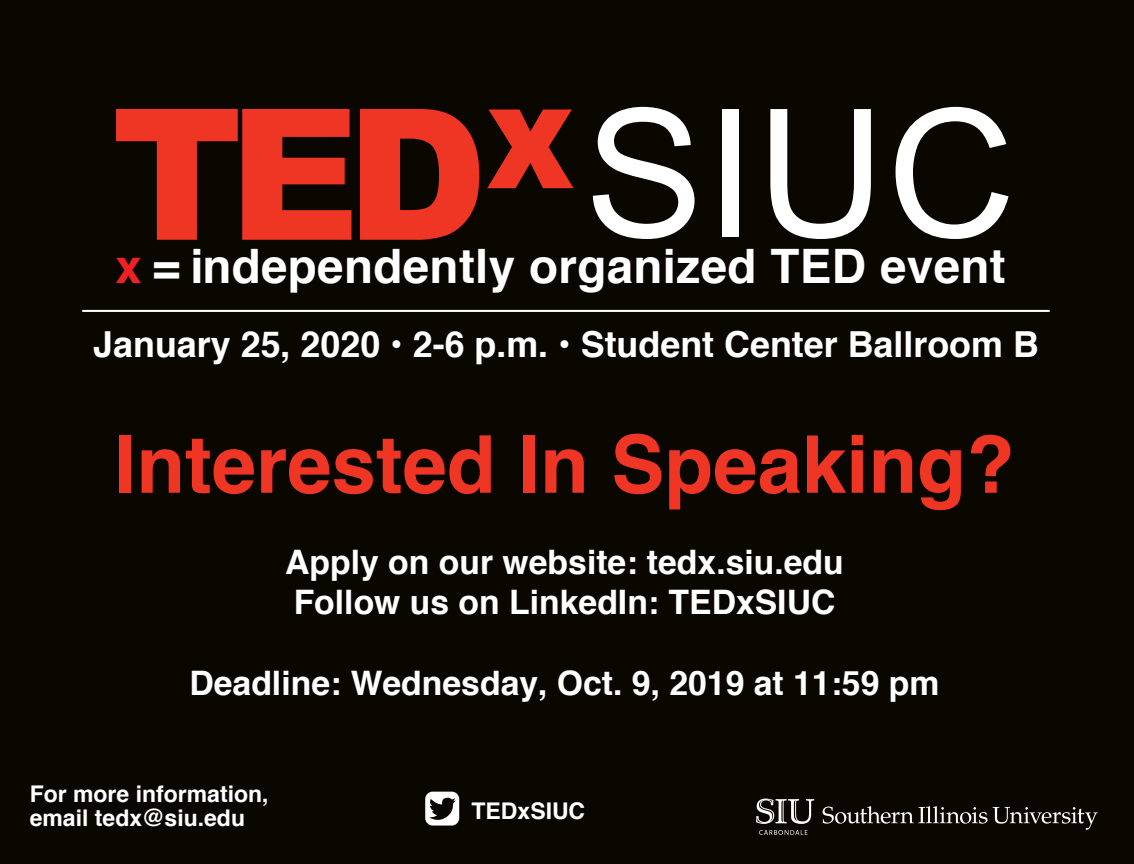
<style>
.page{position:relative;width:1134px;height:864px;background:#0a0700}
.page>*{position:absolute;margin:0;border:0;box-sizing:border-box;transform-origin:0 0}
.t1{font:178.5px "Arial";color:#fff}
.t2{font:700 79.8px "Helvetica";color:#ef3524}
.t3{font:700 47.55px "Helvetica";letter-spacing:.01em;color:#fff}
.t4{font:700 35.85px "Helvetica";color:#fff}
.t5{font:700 33.75px/40.5px "Helvetica";color:#fff}
.t6{font:700 22.95px/24px "Helvetica";color:#fff}
.s1{color:#ee2124}
</style>
<div class="page">
<svg style="left:116px;top:109px;width:235px;height:131px"></svg>
<svg style="left:360px;top:109px;width:119px;height:131px"></svg>
<svg style="left:487px;top:110px;width:87px;height:78px"></svg>
<hr style="left:82px;top:310px;width:968px;height:2px;background:#fff">
<svg style="left:759px;top:830px;width:49px;height:5px"></svg>
<svg style="left:823px;top:806px;width:275px;height:24px"></svg>
<svg style="left:756px;top:799px;width:58px;height:25px"></svg>
<svg style="left:425px;top:792px;width:34px;height:34px"></svg>
<h1 class="t1" style="left:585px;top:57px;width:432px">SIUC</h1>
<h3 class="t3" style="left:116px;top:228px;width:892px"><span class="s1">x</span> = independently organized TED event</h3>
<p class="t4" style="left:93px;top:316px;width:947px">January 25, 2020 • 2-6 p.m. • Student Center Ballroom B</p>
<h2 class="t2" style="left:114px;top:400px;width:902px">Interested In Speaking?</h2>
<p class="t5" style="left:285px;top:542px;width:560px">Apply on our website: tedx.siu.edu<br>Follow us on LinkedIn: TEDxSIUC</p>
<p class="t5" style="left:190px;top:663px;width:751px">Deadline: Wednesday, Oct. 9, 2019 at 11:59 pm</p>
<p class="t6" style="left:30px;top:782px;width:240px">For more information, email tedx@siu.edu</p>
<p class="t6" style="left:472px;top:799px;width:115px">TEDxSIUC</p>
</div>
